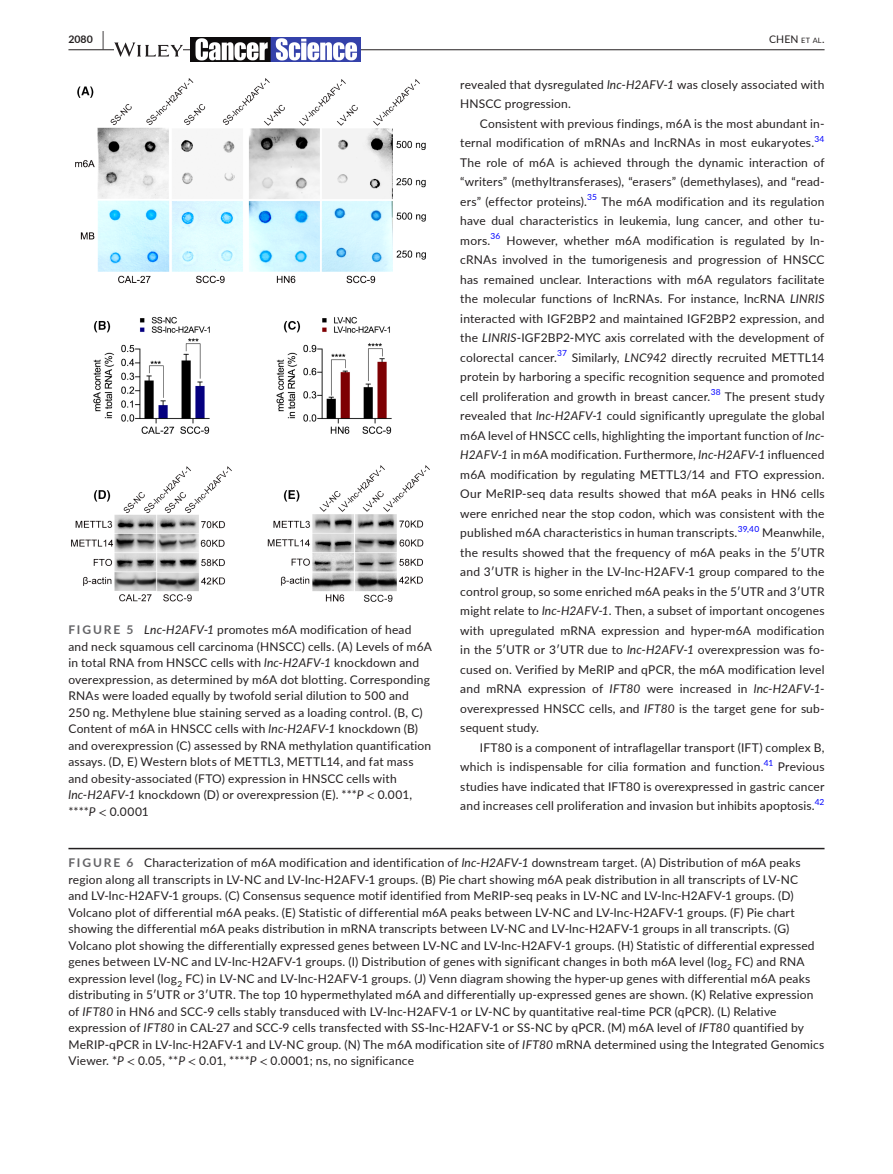
<style>
.page{position:relative;width:893px;height:1174px;background:#fff}
.page>*{position:absolute;margin:0;border:0;box-sizing:border-box;transform-origin:0 0}
.t1{font:12px/19.5px "Lato";letter-spacing:.015em;color:#231f20;text-align:justify}
.t2{font:10.5px "Lato";color:#231f20}
.t3{font:700 10.5px "Lato";color:#231f20}
.t4{font:8.4px "Lato";letter-spacing:.02em;color:#00f}
.s1{font-size:19.5px}
.s2{font-size:7.35px}
.s3{font-style:italic}
.s4{font-weight:700;color:#636366}
.s5{font-family:"STIX"}
</style>
<div class="page">
<hr style="left:68px;top:49px;width:756px;height:1px;background:#231f20">
<svg style="left:114px;top:42px;width:69px;height:15px"></svg>
<img style="left:191px;top:38px;width:170px;height:24px">
<img style="left:72px;top:78px;width:357px;height:524px">
<hr style="left:68px;top:848px;width:756px;height:1px;background:#231f20">
<p class="t3" style="left:68px;top:31px;width:37px">2080 <span class="s1">|</span></p>
<p class="t2" style="left:769px;top:31px;width:57px">CHEN <span class="s2">et al</span>.</p>
<p class="t1" style="left:460px;top:74px;width:366px">revealed that dysregulated <span class="s3">lnc</span>-<span class="s3">H2AFV</span>-<span class="s3">1</span> was closely associated with<br>HNSCC progression.</p>
<p class="t1" style="left:460px;top:113px;width:366px;text-indent:20px">Consistent with previous findings, m6A is the most abundant in&shy;ternal modification of mRNAs and lncRNAs in most eukaryotes.</p>
<p class="t4" style="left:814px;top:133px;width:12px">34</p>
<p class="t1" style="left:460px;top:152px;width:366px">The role of m6A is achieved through the dynamic interaction of “writers” (methyltransferases), “erasers” (demethylases), and “read&shy;ers” (effector proteins).</p>
<p class="t4" style="left:587px;top:191px;width:11px">35</p>
<p class="t1" style="left:460px;top:191px;width:366px;text-indent:141px">The m6A modification and its regulation have dual characteristics in leukemia, lung cancer, and other tu&shy;mors.</p>
<p class="t4" style="left:491px;top:230px;width:11px">36</p>
<p class="t1" style="left:460px;top:230px;width:366px;text-indent:46px">However, whether m6A modification is regulated by ln&shy;cRNAs involved in the tumorigenesis and progression of HNSCC has remained unclear. Interactions with m6A regulators facilitate the molecular functions of lncRNAs. For instance, lncRNA <span class="s3">LINRIS </span>interacted with IGF2BP2 and maintained IGF2BP2 expression, and the <span class="s3">LINRIS</span>-IGF2BP2-MYC axis correlated with the development of colorectal cancer.</p>
<p class="t4" style="left:557px;top:347px;width:11px">37</p>
<p class="t1" style="left:460px;top:347px;width:366px;text-indent:111px">Similarly, <span class="s3">LNC942</span> directly recruited METTL14 protein by harboring a specific recognition sequence and promoted cell proliferation and growth in breast cancer.</p>
<p class="t4" style="left:711px;top:386px;width:12px">38</p>
<p class="t1" style="left:460px;top:386px;width:366px;text-indent:264px">The present study revealed that <span class="s3">lnc</span>-<span class="s3">H2AFV</span>-<span class="s3">1</span> could significantly upregulate the global m6A level of HNSCC cells, highlighting the important function of <span class="s3">lnc</span>-<span class="s3">H2AFV</span>-<span class="s3">1</span> in m6A modification. Furthermore, <span class="s3">lnc</span>-<span class="s3">H2AFV</span>-<span class="s3">1</span> influenced m6A modification by regulating METTL3/14 and FTO expression.<br>Our MeRIP-seq data results showed that m6A peaks in HN6 cells were enriched near the stop codon, which was consistent with the published m6A characteristics in human transcripts.</p>
<p class="t4" style="left:738px;top:523px;width:23px">39,40</p>
<p class="t1" style="left:460px;top:522px;width:366px;text-indent:302px">Meanwhile, the results showed that the frequency of m6A peaks in the 5′UTR and 3′UTR is higher in the LV-lnc-H2AFV-1 group compared to the control group, so some enriched m6A peaks in the 5′UTR and 3′UTR might relate to <span class="s3">lnc</span>-<span class="s3">H2AFV</span>-<span class="s3">1</span>. Then, a subset of important oncogenes with upregulated mRNA expression and hyper-m6A modification in the 5′UTR or 3′UTR due to <span class="s3">lnc</span>-<span class="s3">H2AFV</span>-<span class="s3">1</span> overexpression was fo&shy;cused on. Verified by MeRIP and qPCR, the m6A modification level and mRNA expression of <span class="s3">IFT80</span> were increased in <span class="s3">lnc</span>-<span class="s3">H2AFV</span>-<span class="s3">1</span>- overexpressed HNSCC cells, and <span class="s3">IFT80</span> is the target gene for sub&shy;sequent study.</p>
<p class="t1" style="left:460px;top:737px;width:366px;text-indent:20px">IFT80 is a component of intraflagellar transport (IFT) complex B, which is indispensable for cilia formation and function.</p>
<p class="t1" style="left:68px;top:621px;width:365px;line-height:16.5px;text-align:left"><span class="s4">FIGURE 5</span> <span class="s3">Lnc</span>-<span class="s3">H2AFV</span>-<span class="s3">1</span> promotes m6A modification of head and neck squamous cell carcinoma (HNSCC) cells. (A) Levels of m6A in total RNA from HNSCC cells with <span class="s3">lnc</span>-<span class="s3">H2AFV</span>-<span class="s3">1</span> knockdown and overexpression, as determined by m6A dot blotting. Corresponding RNAs were loaded equally by twofold serial dilution to 500 and 250 ng. Methylene blue staining served as a loading control. (B, C)<br>Content of m6A in HNSCC cells with <span class="s3">lnc</span>-<span class="s3">H2AFV</span>-<span class="s3">1</span> knockdown (B) and overexpression (C) assessed by RNA methylation quantification assays. (D, E) Western blots of METTL3, METTL14, and fat mass and obesity-associated (FTO) expression in HNSCC cells with <span class="s3">lnc</span>-<span class="s3">H2AFV</span>-<span class="s3">1</span> knockdown (D) or overexpression (E). ***<span class="s3">P</span> <span class="s5">&lt;</span> 0.001, ****<span class="s3">P</span> <span class="s5">&lt;</span> 0.0001</p>
<p class="t4" style="left:764px;top:757px;width:11px">41</p>
<p class="t1" style="left:460px;top:756px;width:366px;text-indent:317px">Previous studies have indicated that IFT80 is overexpressed in gastric cancer and increases cell proliferation and invasion but inhibits apoptosis.<sup>42</sup></p>
<p class="t1" style="left:68px;top:854px;width:758px;line-height:16.5px;text-align:left"><span class="s4">FIGURE 6</span> Characterization of m6A modification and identification of <span class="s3">lnc</span>-<span class="s3">H2AFV</span>-<span class="s3">1</span> downstream target. (A) Distribution of m6A peaks region along all transcripts in LV-NC and LV-lnc-H2AFV-1 groups. (B) Pie chart showing m6A peak distribution in all transcripts of LV-NC<br>and LV-lnc-H2AFV-1 groups. (C) Consensus sequence motif identified from MeRIP-seq peaks in LV-NC and LV-lnc-H2AFV-1 groups. (D)<br>Volcano plot of differential m6A peaks. (E) Statistic of differential m6A peaks between LV-NC and LV-lnc-H2AFV-1 groups. (F) Pie chart showing the differential m6A peaks distribution in mRNA transcripts between LV-NC and LV-lnc-H2AFV-1 groups in all transcripts. (G)<br>Volcano plot showing the differentially expressed genes between LV-NC and LV-lnc-H2AFV-1 groups. (H) Statistic of differential expressed genes between LV-NC and LV-lnc-H2AFV-1 groups. (I) Distribution of genes with significant changes in both m6A level (log<sub>2</sub> FC) and RNA expression level (log<sub>2</sub> FC) in LV-NC and LV-lnc-H2AFV-1 groups. (J) Venn diagram showing the hyper-up genes with differential m6A peaks distributing in 5′UTR or 3′UTR. The top 10 hypermethylated m6A and differentially up-expressed genes are shown. (K) Relative expression of <span class="s3">IFT80</span> in HN6 and SCC-9 cells stably transduced with LV-lnc-H2AFV-1 or LV-NC by quantitative real-time PCR (qPCR). (L) Relative expression of <span class="s3">IFT80</span> in CAL-27 and SCC-9 cells transfected with SS-lnc-H2AFV-1 or SS-NC by qPCR. (M) m6A level of <span class="s3">IFT80</span> quantified by MeRIP-qPCR in LV-lnc-H2AFV-1 and LV-NC group. (N) The m6A modification site of <span class="s3">IFT80</span> mRNA determined using the Integrated Genomics Viewer. *<span class="s3">P</span> <span class="s5">&lt;</span> 0.05, **<span class="s3">P</span> <span class="s5">&lt;</span> 0.01, ****<span class="s3">P</span> <span class="s5">&lt;</span> 0.0001; ns, no significance</p>
</div>
